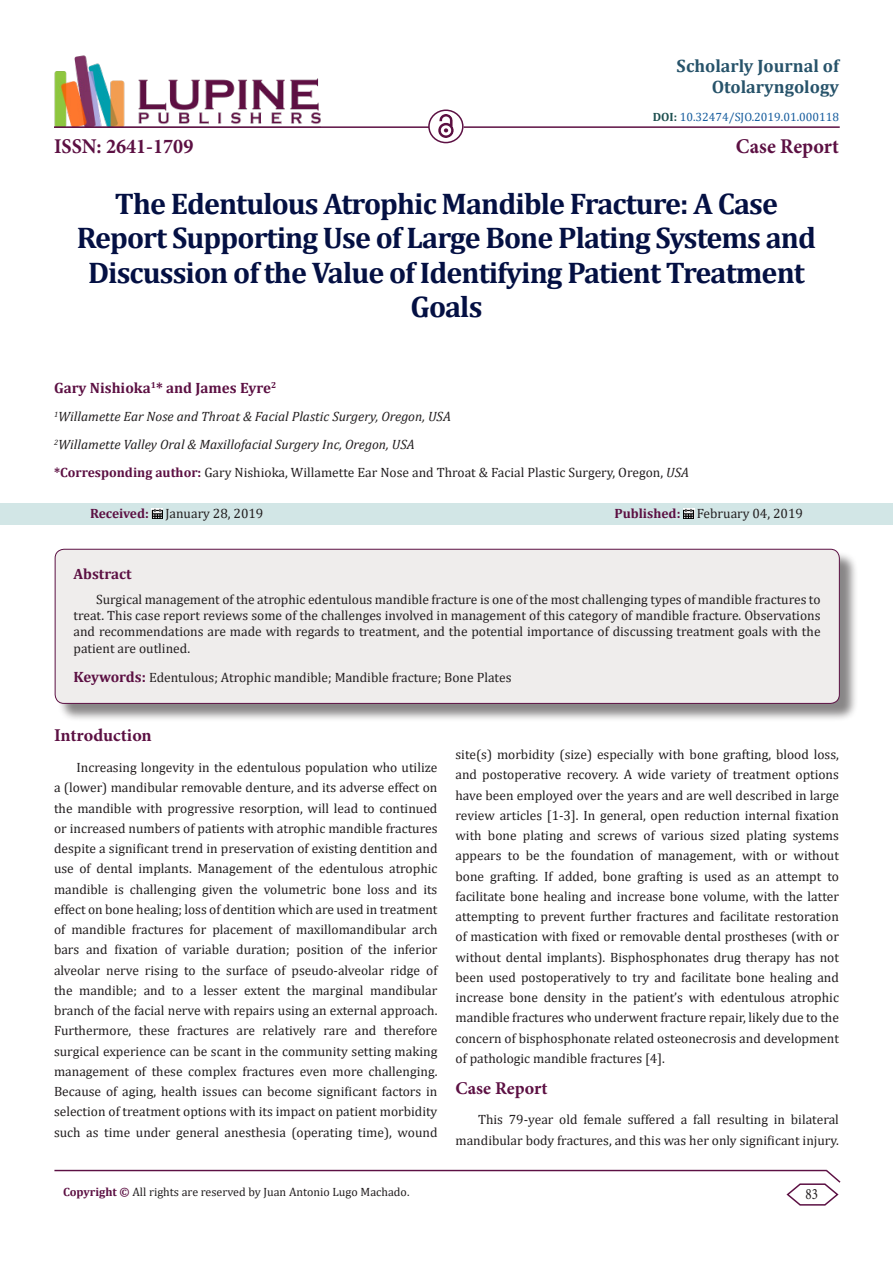
<style>
.page{position:relative;width:893px;height:1263px;background:#fff}
.page>*{position:absolute;margin:0;border:0;box-sizing:border-box;transform-origin:0 0}
.t1{font:700 30px/34.5px "Cambria";letter-spacing:-.03em;color:#041043;text-align:center}
.t2{font:700 21px "Minion Pro";color:#5c1043;scale:.96 1}
.t3{font:700 18px/21.6px "Cambria";color:#27536a;text-align:right}
.t4{font:700 18px "Minion Pro";color:#5c1043}
.t5{font:15.75px "Minion Pro";color:#231f20;scale:.83 1}
.t6{font:700 15px "Cambria";color:#5c1043}
.t7{font:13.5px/20.2px "Cambria";color:#231f20;text-align:justify}
.t8{font:italic 13.5px "Cambria";color:#231f20}
.t9{font:12px "Cambria";color:#231f20}
.t10{font:12px "Cambria";color:#175d9e}
.s1{font-weight:700;color:#1e5050}
.s2{font-weight:700;color:#5c1043}
.s3{font-style:italic}
.s4{font-weight:700;font-size:15px;color:#5c1043}
</style>
<div class="page">
<hr style="left:54px;top:1170px;width:773px;height:1px;background:#5c1043">
<svg style="left:785px;top:1169px;width:56px;height:37px"></svg>
<img style="left:54px;top:55px;width:267px;height:71px">
<hr style="left:54px;top:126px;width:375px;height:2px;background:#5c1043">
<img style="left:438px;top:115px;width:15px;height:23px">
<div style="left:0;top:503px;width:893px;height:21px;background:#d2e6e6"></div>
<svg style="left:152px;top:509px;width:11px;height:10px"></svg>
<svg style="left:683px;top:509px;width:11px;height:10px"></svg>
<div style="left:57px;top:551px;width:801px;height:171px;background:#231f20;opacity:.54"></div>
<div style="left:55px;top:549px;width:784px;height:154px;background:#efedec;border-radius:9px"></div>
<div style="left:55px;top:549px;width:785px;height:155px;border:1px solid #5c1043;border-radius:9px"></div>
<div style="left:428px;top:109px;width:36px;height:34px;border:2px solid #5c1043;border-radius:50%"></div>
<hr style="left:464px;top:126px;width:376px;height:2px;background:#5c1043">
<p class="t3" style="left:677px;top:54px;width:164px">Scholarly Journal of<br>Otolaryngology</p>
<p class="t10" style="left:653px;top:110px;width:188px"><span class="s1">DOI:</span> 10.32474/SJO.2019.01.000118</p>
<p class="t2" style="left:54px;top:131px;width:147px">ISSN: 2641-1709</p>
<p class="t2" style="left:736px;top:131px;width:109px">Case Report</p>
<p class="t1" style="left:77px;top:185px;width:741px">The Edentulous Atrophic Mandible Fracture: A Case Report Supporting Use of Large Bone Plating Systems and Discussion of the Value of Identifying Patient Treatment Goals</p>
<p class="t6" style="left:54px;top:377px;width:224px">Gary Nishioka<sup>1</sup>* and James Eyre<sup>2</sup></p>
<p class="t8" style="left:54px;top:407px;width:398px"><sup>1</sup>Willamette Ear Nose and Throat &amp; Facial Plastic Surgery, Oregon, USA</p>
<p class="t8" style="left:54px;top:435px;width:362px"><sup>2</sup>Willamette Valley Oral &amp; Maxillofacial Surgery Inc, Oregon, USA</p>
<p class="t7" style="left:54px;top:462px;width:637px"><span class="s2">*Corresponding author:</span> Gary Nishioka, Willamette Ear Nose and Throat &amp; Facial Plastic Surgery, Oregon, <span class="s3">USA</span></p>
<p class="t7" style="left:90px;top:503px;width:175px"><span class="s2">Received:</span> January 28, 2019</p>
<p class="t7" style="left:614px;top:503px;width:190px"><span class="s2">Published:</span> February 04, 2019</p>
<p class="t6" style="left:74px;top:563px;width:60px">Abstract</p>
<p class="t7" style="left:74px;top:591px;width:749px;line-height:16.2px;text-indent:22px">Surgical management of the atrophic edentulous mandible fracture is one of the most challenging types of mandible fractures to treat. This case report reviews some of the challenges involved in management of this category of mandible fracture. Observations and recommendations are made with regards to treatment, and the potential importance of discussing treatment goals with the patient are outlined.</p>
<p class="t7" style="left:74px;top:667px;width:439px"><span class="s4">Keywords:</span> Edentulous; Atrophic mandible; Mandible fracture; Bone Plates</p>
<p class="t4" style="left:54px;top:723px;width:99px">Introduction</p>
<p class="t7" style="left:54px;top:757px;width:385px;text-indent:22px">Increasing longevity in the edentulous population who utilize a (lower) mandibular removable denture, and its adverse effect on the mandible with progressive resorption, will lead to continued or increased numbers of patients with atrophic mandible fractures despite a significant trend in preservation of existing dentition and use of dental implants. Management of the edentulous atrophic mandible is challenging given the volumetric bone loss and its effect on bone healing; loss of dentition which are used in treatment of mandible fractures for placement of maxillomandibular arch bars and fixation of variable duration; position of the inferior alveolar nerve rising to the surface of pseudo-alveolar ridge of the mandible; and to a lesser extent the marginal mandibular branch of the facial nerve with repairs using an external approach.<br>Furthermore, these fractures are relatively rare and therefore surgical experience can be scant in the community setting making management of these complex fractures even more challenging.<br>Because of aging, health issues can become significant factors in selection of treatment options with its impact on patient morbidity such as time under general anesthesia (operating time), wound</p>
<p class="t7" style="left:455px;top:744px;width:385px">site(s) morbidity (size) especially with bone grafting, blood loss, and postoperative recovery. A wide variety of treatment options have been employed over the years and are well described in large review articles [1-3]. In general, open reduction internal fixation with bone plating and screws of various sized plating systems appears to be the foundation of management, with or without bone grafting. If added, bone grafting is used as an attempt to facilitate bone healing and increase bone volume, with the latter attempting to prevent further fractures and facilitate restoration of mastication with fixed or removable dental prostheses (with or without dental implants). Bisphosphonates drug therapy has not been used postoperatively to try and facilitate bone healing and increase bone density in the patient’s with edentulous atrophic mandible fractures who underwent fracture repair, likely due to the concern of bisphosphonate related osteonecrosis and development of pathologic mandible fractures [4].</p>
<p class="t4" style="left:455px;top:1075px;width:94px">Case Report</p>
<p class="t7" style="left:455px;top:1109px;width:385px;text-align:right">This 79-year old female suffered a fall resulting in bilateral mandibular body fractures, and this was her only significant injury.</p>
<p class="t9" style="left:63px;top:1185px;width:348px"><span class="s2">Copyright ©</span> All rights are reserved by Juan Antonio Lugo Machado.</p>
<p class="t5" style="left:805px;top:1184px;width:17px">83</p>
</div>
